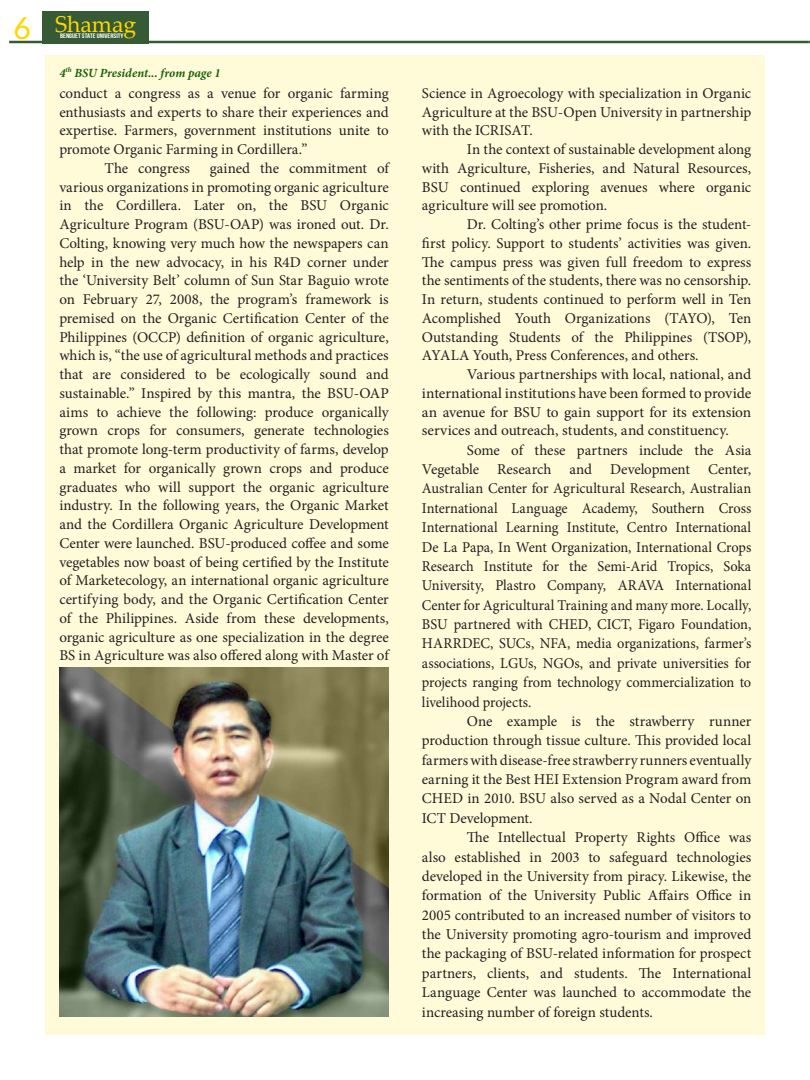
<style>
.page{position:relative;width:810px;height:1080px;background:#fff}
.page>*{position:absolute;margin:0;border:0;box-sizing:border-box;transform-origin:0 0}
.t1{font:30.5px "Aleo";color:#fed702}
.t2{font:22.88px "Palatino Linotype";color:#fed702}
.t3{font:15px/18.8px "Minion Pro";letter-spacing:-.005em;color:#231f20;text-align:justify}
.t4{font:italic 700 12.5px "Minion Pro";color:#1a620a}
.t5{font:6.5px "Bebas Neue";color:#fff;scale:1.18 1}
</style>
<div class="page">
<hr style="left:9px;top:41px;width:800px;height:2px;background:#365a36">
<div style="left:42px;top:11px;width:106px;height:32px;background:#365a36"></div>
<div style="left:45px;top:56px;width:720px;height:979px;background:#fffbd9"></div>
<img style="left:59px;top:668px;width:330px;height:349px">
<h1 class="t1" style="left:14px;top:11px;width:18px">6</h1>
<h2 class="t2" style="left:55px;top:8px;width:83px">Shamag</h2>
<p class="t5" style="left:60px;top:32px;width:55px">BENGUET STATE UNIVERSITY</p>
<p class="t4" style="left:59px;top:64px;width:163px">4<sup>th</sup> BSU President... from page 1</p>
<p class="t3" style="left:59px;top:84px;width:331px">conduct a congress as a venue for organic farming</p>
<p class="t3" style="left:59px;top:103px;width:331px">enthusiasts and experts to share their experiences and</p>
<p class="t3" style="left:59px;top:121px;width:331px">expertise. Farmers, government institutions unite to</p>
<p class="t3" style="left:59px;top:140px;width:250px">promote Organic Farming in Cordillera.”</p>
<p class="t3" style="left:104px;top:159px;width:87px">The congress</p>
<p class="t3" style="left:59px;top:159px;width:331px;text-indent:151px">gained the commitment of various organizations in promoting organic agriculture in the Cordillera. Later on, the BSU Organic Agriculture Program (BSU-OAP) was ironed out. Dr.<br>Colting, knowing very much how the newspapers can help in the new advocacy, in his R4D corner under the ‘University Belt’ column of Sun Star Baguio wrote on February 27, 2008, the program’s framework is premised on the Organic Certification Center of the Philippines (OCCP) definition of organic agriculture, which is, “the use of agricultural methods and practices that are considered to be ecologically sound and sustainable.” Inspired by this mantra, the BSU-OAP aims to achieve the following: produce organically grown crops for consumers, generate technologies that promote long-term productivity of farms, develop a market for organically grown crops and produce graduates who will support the organic agriculture industry. In the following years, the Organic Market and the Cordillera Organic Agriculture Development Center were launched. BSU-produced coffee and some vegetables now boast of being certified by the Institute of Marketecology, an international organic agriculture certifying body, and the Organic Certification Center of the Philippines. Aside from these developments, organic agriculture as one specialization in the degree BS in Agriculture was also offered along with Master of</p>
<p class="t3" style="left:422px;top:84px;width:331px">Science in Agroecology with specialization in Organic Agriculture at the BSU-Open University in partnership with the ICRISAT.</p>
<p class="t3" style="left:422px;top:140px;width:331px;text-indent:45px">In the context of sustainable development along with Agriculture, Fisheries, and Natural Resources, BSU continued exploring avenues where organic agriculture will see promotion.</p>
<p class="t3" style="left:422px;top:215px;width:331px;text-indent:45px">Dr. Colting’s other prime focus is the student&shy;first policy. Support to students’ activities was given.<br>The campus press was given full freedom to express the sentiments of the students, there was no censorship.<br>In return, students continued to perform well in Ten Acomplished Youth Organizations (TAYO), Ten Outstanding Students of the Philippines (TSOP), AYALA Youth, Press Conferences, and others.</p>
<p class="t3" style="left:422px;top:365px;width:331px;text-indent:45px">Various partnerships with local, national, and international institutions have been formed to provide an avenue for BSU to gain support for its extension services and outreach, students, and constituency.</p>
<p class="t3" style="left:422px;top:440px;width:331px;line-height:19.4px;text-indent:45px">Some of these partners include the Asia Vegetable Research and Development Center, Australian Center for Agricultural Research, Australian International Language Academy, Southern Cross International Learning Institute, Centro International De La Papa, In Went Organization, International Crops Research Institute for the Semi-Arid Tropics, Soka University, Plastro Company, ARAVA International Center for Agricultural Training and many more. Locally, BSU partnered with CHED, CICT, Figaro Foundation, HARRDEC, SUCs, NFA, media organizations, farmer’s associations, LGUs, NGOs, and private universities for projects ranging from technology commercialization to livelihood projects.</p>
<p class="t3" style="left:422px;top:712px;width:331px;line-height:19.4px;text-indent:45px">One example is the strawberry runner production through tissue culture. This provided local farmers with disease-free strawberry runners eventually earning it the Best HEI Extension Program award from CHED in 2010. BSU also served as a Nodal Center on ICT Development.</p>
<p class="t3" style="left:422px;top:828px;width:331px;line-height:19.4px;text-indent:45px">The Intellectual Property Rights Office was also established in 2003 to safeguard technologies developed in the University from piracy. Likewise, the formation of the University Public Affairs Office in 2005 contributed to an increased number of visitors to the University promoting agro-tourism and improved the packaging of BSU-related information for prospect partners, clients, and students. The International Language Center was launched to accommodate the increasing number of foreign students.</p>
</div>
